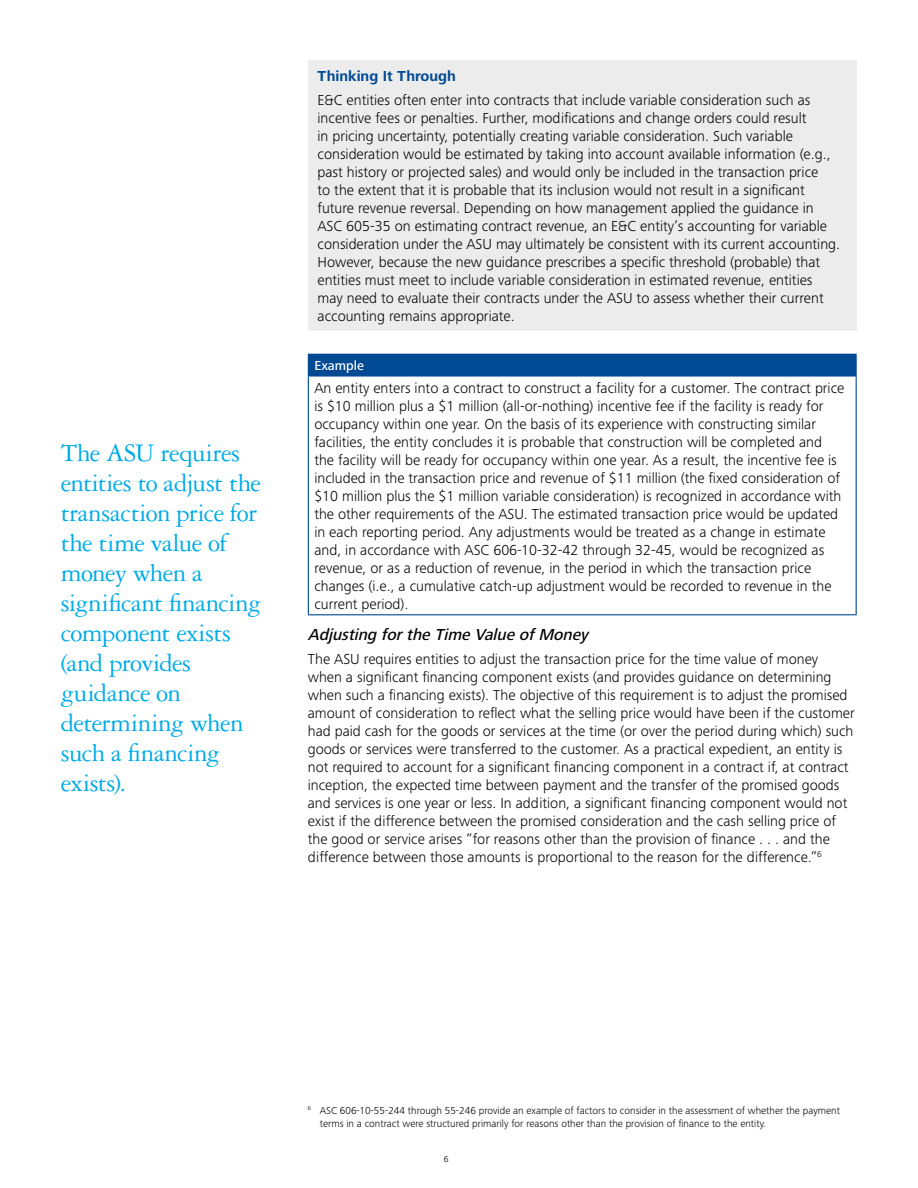
<style>
.page{position:relative;width:918px;height:1188px;background:#fff}
.page>*{position:absolute;margin:0;border:0;box-sizing:border-box;transform-origin:0 0}
.t1{font:27px/30px "Garamond 3 LT Std";letter-spacing:-.02em;color:#00aae7}
.t2{font:italic 500 16.5px "Frutiger Next Pro";color:#000}
.t3{font:300 15px/18px "Frutiger Next Pro";color:#000}
.t4{font:700 15px "Frutiger Next Pro";color:#004a94}
.t5{font:500 13.5px "Frutiger Next Pro";color:#fff}
.t6{font:300 10.5px/13.5px "Frutiger Next Pro";color:#000}
.t7{font:300 9px "Frutiger Next Pro";color:#000}
</style>
<div class="page">
<div style="left:308px;top:61px;width:549px;height:270px;background:#ececed"></div>
<div style="left:308px;top:354px;width:548px;height:22px;background:#004a94"></div>
<hr style="left:308px;top:354px;width:549px;height:1px;background:#004a94">
<svg style="left:856px;top:355px;width:1px;height:20px"></svg>
<hr style="left:308px;top:375px;width:549px;height:2px;background:#004a94">
<hr style="left:308px;top:377px;width:1px;height:237px;background:#004a94">
<hr style="left:856px;top:377px;width:1px;height:237px;background:#004a94">
<hr style="left:308px;top:614px;width:549px;height:1px;background:#004a94">
<h1 class="t1" style="left:61px;top:438px;width:202px">The ASU requires entities to adjust the transaction price for the time value of money when a significant financing component exists (and provides guidance on determining when such a financing exists).</h1>
<p class="t4" style="left:318px;top:68px;width:140px">Thinking It Through</p>
<p class="t3" style="left:318px;top:91px;width:524px">E&amp;C entities often enter into contracts that include variable consideration such as incentive fees or penalties. Further, modifications and change orders could result<br>in pricing uncertainty, potentially creating variable consideration. Such variable consideration would be estimated by taking into account available information (e.g., past history or projected sales) and would only be included in the transaction price<br>to the extent that it is probable that its inclusion would not result in a significant future revenue reversal. Depending on how management applied the guidance in ASC 605-35 on estimating contract revenue, an E&amp;C entity’s accounting for variable consideration under the ASU may ultimately be consistent with its current accounting.<br>However, because the new guidance prescribes a specific threshold (probable) that entities must meet to include variable consideration in estimated revenue, entities may need to evaluate their contracts under the ASU to assess whether their current accounting remains appropriate.</p>
<p class="t5" style="left:314px;top:358px;width:51px">Example</p>
<p class="t3" style="left:314px;top:379px;width:532px">An entity enters into a contract to construct a facility for a customer. The contract price is $10 million plus a $1 million (all-or-nothing) incentive fee if the facility is ready for occupancy within one year. On the basis of its experience with constructing similar facilities, the entity concludes it is probable that construction will be completed and the facility will be ready for occupancy within one year. As a result, the incentive fee is included in the transaction price and revenue of $11 million (the fixed consideration of $10 million plus the $1 million variable consideration) is recognized in accordance with the other requirements of the ASU. The estimated transaction price would be updated in each reporting period. Any adjustments would be treated as a change in estimate and, in accordance with ASC 606-10-32-42 through 32-45, would be recognized as revenue, or as a reduction of revenue, in the period in which the transaction price changes (i.e., a cumulative catch-up adjustment would be recorded to revenue in the current period).</p>
<p class="t2" style="left:308px;top:625px;width:286px">Adjusting forthe Time Value ofMoney</p>
<p class="t3" style="left:308px;top:650px;width:549px">The ASU requires entities to adjust the transaction price for the time value of money when a significant financing component exists (and provides guidance on determining when such a financing exists). The objective of this requirement is to adjust the promised amount of consideration to reflect what the selling price would have been if the customer had paid cash for the goods or services at the time (or over the period during which) such goods or services were transferred to the customer. As a practical expedient, an entity is not required to account for a significant financing component in a contract if, at contract inception, the expected time between payment and the transfer of the promised goods and services is one year or less. In addition, a significant financing component would not exist if the difference between the promised consideration and the cash selling price of the good or service arises “for reasons other than the provision of finance . . . and the difference between those amounts is proportional to the reason for the difference.”<sup>6</sup></p>
<p class="t6" style="left:320px;top:1104px;width:522px;text-indent:-12px"><sup>6</sup> ASC 606-10-55-244 through 55-246 provide an example of factors to consider in the assessment of whether the payment terms in a contract were structured primarily for reasons other than the provision of finance to the entity.</p>
<p class="t7" style="left:444px;top:1154px;width:6px">6</p>
</div>
